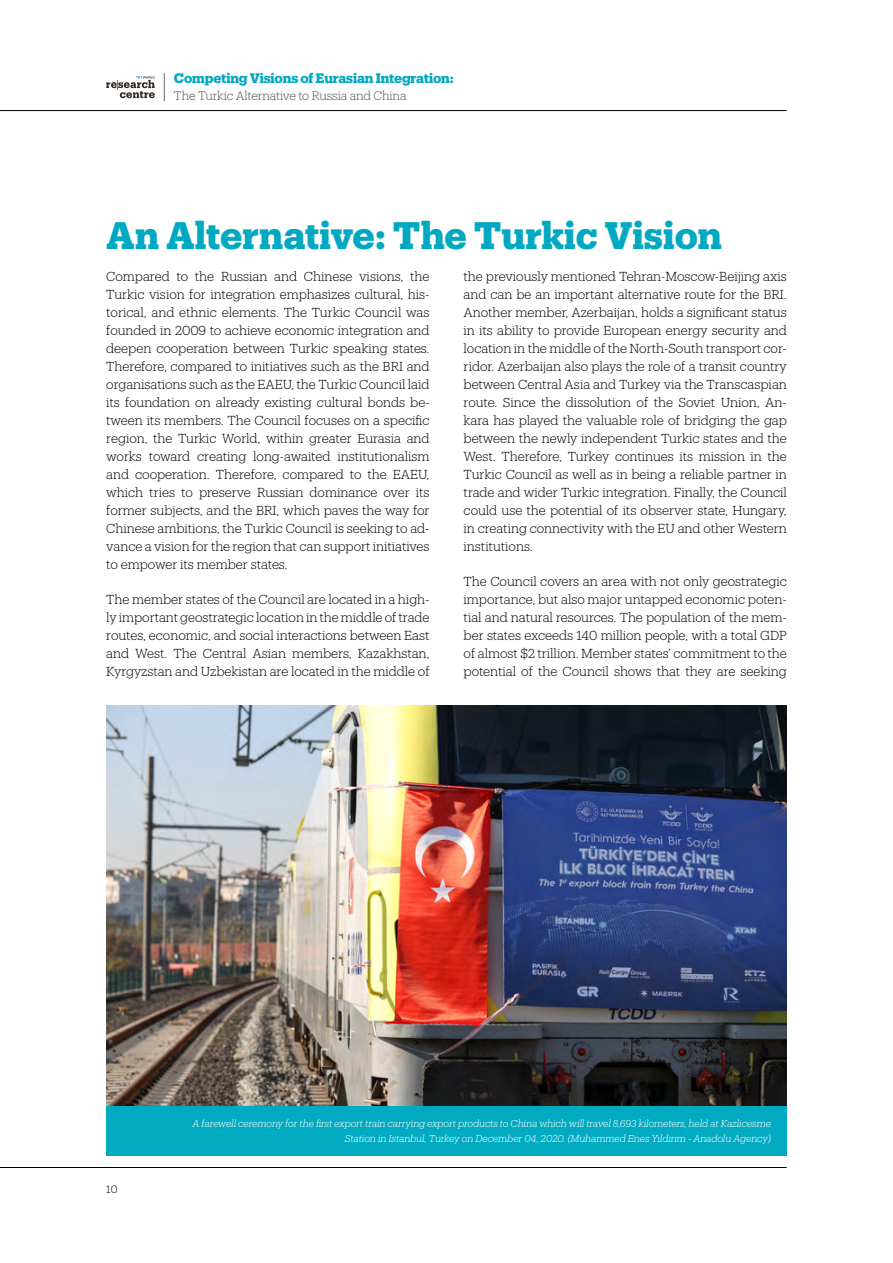
<style>
.page{position:relative;width:893px;height:1263px;background:#fff}
.page>*{position:absolute;margin:0;border:0;box-sizing:border-box;transform-origin:0 0}
.t1{font:700 37.5px "Produkt";color:#00a9c1}
.t2{font:700 13.5px "Produkt";letter-spacing:-.01em;color:#00a9c1}
.t3{font:300 12.75px/18px "Produkt";letter-spacing:-.005em;color:#000;text-align:justify}
.t4{font:300 12px "Produkt";letter-spacing:-.01em;color:#504f53}
.t5{font:300 10.5px "Produkt";color:#000}
.t6{font:italic 300 9.75px/15px "Produkt";letter-spacing:-.005em;color:#fff;text-align:right}
</style>
<div class="page">
<hr style="left:0;top:110px;width:787px;height:1px;background:#000">
<svg style="left:164px;top:73px;width:1px;height:28px"></svg>
<svg style="left:106px;top:76px;width:49px;height:22px"></svg>
<hr style="left:0;top:1167px;width:787px;height:1px;background:#000">
<img style="left:106px;top:706px;width:681px;height:400px">
<div style="left:106px;top:1106px;width:681px;height:50px;background:#00aac1"></div>
<p class="t2" style="left:174px;top:69px;width:281px">Competing Visions of Eurasian Integration:</p>
<p class="t4" style="left:174px;top:87px;width:234px">The Turkic Alternative to Russia and China</p>
<h1 class="t1" style="left:106px;top:209px;width:617px">An Alternative: The Turkic Vision</h1>
<p class="t3" style="left:106px;top:267px;width:325px">Compared to the Russian and Chinese visions, the Turkic vision for integration emphasizes cultural, his&shy;torical, and ethnic elements. The Turkic Council was founded in 2009 to achieve economic integration and deepen cooperation between Turkic speaking states.<br>Therefore, compared to initiatives such as the BRI and organisations such as the EAEU, the Turkic Council laid its foundation on already existing cultural bonds be&shy;tween its members. The Council focuses on a specific region, the Turkic World, within greater Eurasia and works toward creating long-awaited institutionalism and cooperation. Therefore, compared to the EAEU, which tries to preserve Russian dominance over its former subjects, and the BRI, which paves the way for Chinese ambitions, the Turkic Council is seeking to ad&shy;vance a vision for the region that can support initiatives to empower its member states.</p>
<p class="t3" style="left:106px;top:590px;width:325px">The member states of the Council are located in a high&shy;ly important geostrategic location in the middle of trade routes, economic, and social interactions between East and West. The Central Asian members, Kazakhstan, Kyrgyzstan and Uzbekistan are located in the middle of</p>
<p class="t3" style="left:464px;top:267px;width:325px">the previously mentioned Tehran-Moscow-Beijing axis and can be an important alternative route for the BRI.<br>Another member, Azerbaijan, holds a significant status in its ability to provide European energy security and location in the middle of the North-South transport cor&shy;ridor. Azerbaijan also plays the role of a transit country between Central Asia and Turkey via the Transcaspian route. Since the dissolution of the Soviet Union, An&shy;kara has played the valuable role of bridging the gap between the newly independent Turkic states and the West. Therefore, Turkey continues its mission in the Turkic Council as well as in being a reliable partner in trade and wider Turkic integration. Finally, the Council could use the potential of its observer state, Hungary, in creating connectivity with the EU and other Western institutions.</p>
<p class="t3" style="left:464px;top:572px;width:325px">The Council covers an area with not only geostrategic importance, but also major untapped economic poten&shy;tial and natural resources. The population of the mem&shy;ber states exceeds 140 million people, with a total GDP of almost $2 trillion. Member states’ commitment to the potential of the Council shows that they are seeking</p>
<p class="t5" style="left:106px;top:1182px;width:13px">10</p>
<p class="t6" style="left:192px;top:1116px;width:580px">A farewell ceremony for the first export train carrying export products to China which will travel 8,693 kilometers, held at Kazlicesme<br>Station in Istanbul, Turkey on December 04, 2020. (Muhammed Enes Yıldırım - Anadolu Agency)</p>
</div>
